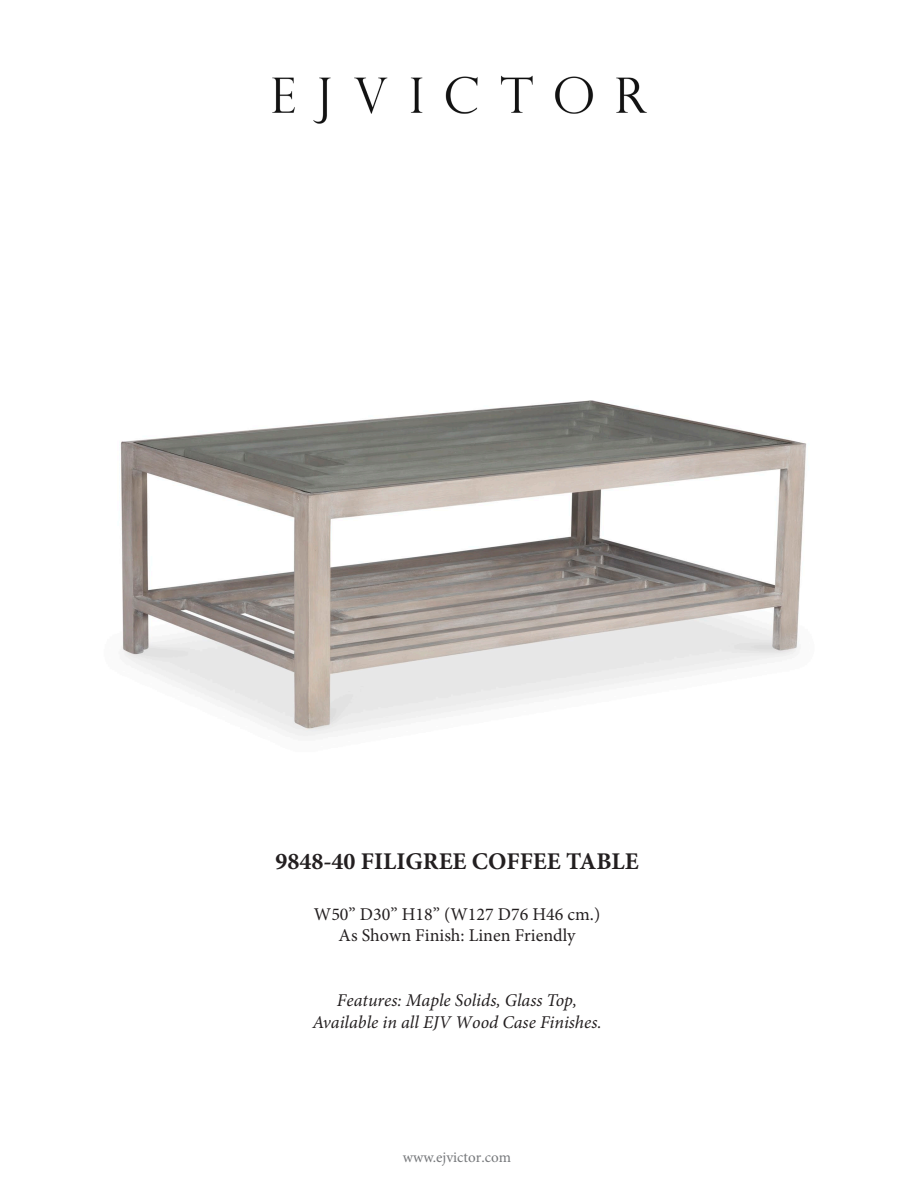
<style>
.page{position:relative;width:918px;height:1188px;background:#fff}
.page>*{position:absolute;margin:0;border:0;box-sizing:border-box;transform-origin:0 0}
.t1{font:700 24px "Minion Pro";color:#231f20}
.t2{font:italic 18px/21.6px "Minion Pro";color:#231f20;text-align:center}
.t3{font:18px/21.6px "Minion Pro";color:#231f20;text-align:center}
.t4{font:15px "Minion Pro";color:#76787b}
</style>
<div class="page">
<img style="left:272px;top:75px;width:375px;height:49px">
<img style="left:120px;top:400px;width:687px;height:337px">
<p class="t1" style="left:275px;top:845px;width:365px">9848-40 FILIGREE COFFEE TABLE</p>
<p class="t3" style="left:314px;top:903px;width:288px">W50” D30” H18” (W127 D76 H46 cm.)<br>As Shown Finish: Linen Friendly</p>
<p class="t2" style="left:312px;top:990px;width:291px">Features: Maple Solids, Glass Top,<br>Available in all EJV Wood Case Finishes.</p>
<p class="t4" style="left:403px;top:1147px;width:110px">www.ejvictor.com</p>
</div>
